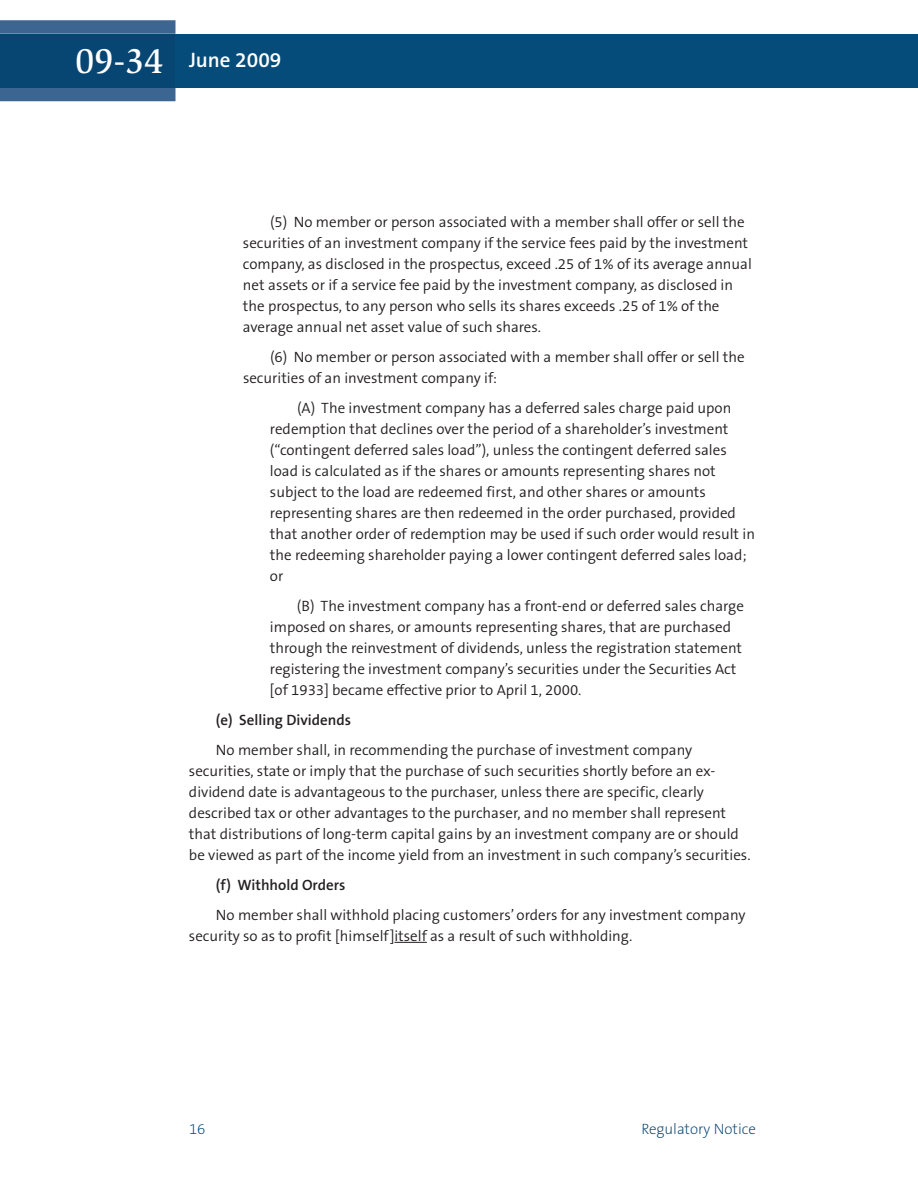
<style>
.page{position:relative;width:918px;height:1188px;background:#fff}
.page>*{position:absolute;margin:0;border:0;box-sizing:border-box;transform-origin:0 0}
.t1{font:500 36px "Slimbach LT";color:#fff}
.t2{font:600 21px "The Sans B6";color:#fff}
.t3{font:300 15px/21px "The Sans B4";color:#231f20}
.t4{font:600 15px "The Sans B6";color:#231f20}
.t5{font:200 15px "The Sans B2";color:#004270}
</style>
<div class="page">
<hr style="left:394px;top:942px;width:33px;height:1px;background:#231f20">
<div style="left:176px;top:34px;width:742px;height:54px;background:#064c7a"></div>
<svg style="left:0;top:20px;width:176px;height:81px;background:#406993"></svg>
<div style="left:0;top:34px;width:176px;height:54px;background:#074573"></div>
<h1 class="t1" style="left:75px;top:47px;width:90px">09-34</h1>
<h2 class="t2" style="left:189px;top:49px;width:94px">June 2009</h2>
<p class="t3" style="left:243px;top:212px;width:510px;text-indent:27px">(5) No member or person associated with a member shall offer or sell the securities of an investment company if the service fees paid by the investment company, as disclosed in the prospectus, exceed .25 of 1% of its average annual net assets or if a service fee paid by the investment company, as disclosed in the prospectus, to any person who sells its shares exceeds .25 of 1% of the average annual net asset value of such shares.</p>
<p class="t3" style="left:243px;top:347px;width:503px;text-indent:27px">(6) No member or person associated with a member shall offer or sell the securities of an investment company if:</p>
<p class="t3" style="left:270px;top:398px;width:487px;text-indent:27px">(A) The investment company has a deferred sales charge paid upon redemption that declines over the period of a shareholder’s investment (“contingent deferred sales load”), unless the contingent deferred sales load is calculated as if the shares or amounts representing shares not subject to the load are redeemed first, and other shares or amounts representing shares are then redeemed in the order purchased, provided that another order of redemption may be used if such order would result in the redeeming shareholder paying a lower contingent deferred sales load; or</p>
<p class="t3" style="left:270px;top:596px;width:475px;text-indent:27px">(B) The investment company has a front-end or deferred sales charge imposed on shares, or amounts representing shares, that are purchased through the reinvestment of dividends, unless the registration statement registering the investment company’s securities under the Securities Act [of 1933] became effective prior to April 1, 2000.</p>
<p class="t4" style="left:216px;top:712px;width:137px">(e) Selling Dividends</p>
<p class="t3" style="left:189px;top:740px;width:563px;text-indent:27px">No member shall, in recommending the purchase of investment company securities, state or imply that the purchase of such securities shortly before an ex&shy;dividend date is advantageous to the purchaser, unless there are specific, clearly described tax or other advantages to the purchaser, and no member shall represent that distributions of long-term capital gains by an investment company are or should be viewed as part of the income yield from an investment in such company’s securities.</p>
<p class="t4" style="left:216px;top:877px;width:131px">(f) Withhold Orders</p>
<p class="t3" style="left:189px;top:905px;width:558px;text-indent:27px">No member shall withhold placing customers’ orders for any investment company security so as to profit [himself]itself as a result of such withholding.</p>
<p class="t5" style="left:189px;top:1121px;width:18px">16</p>
<p class="t5" style="left:641px;top:1121px;width:116px">Regulatory Notice</p>
</div>
